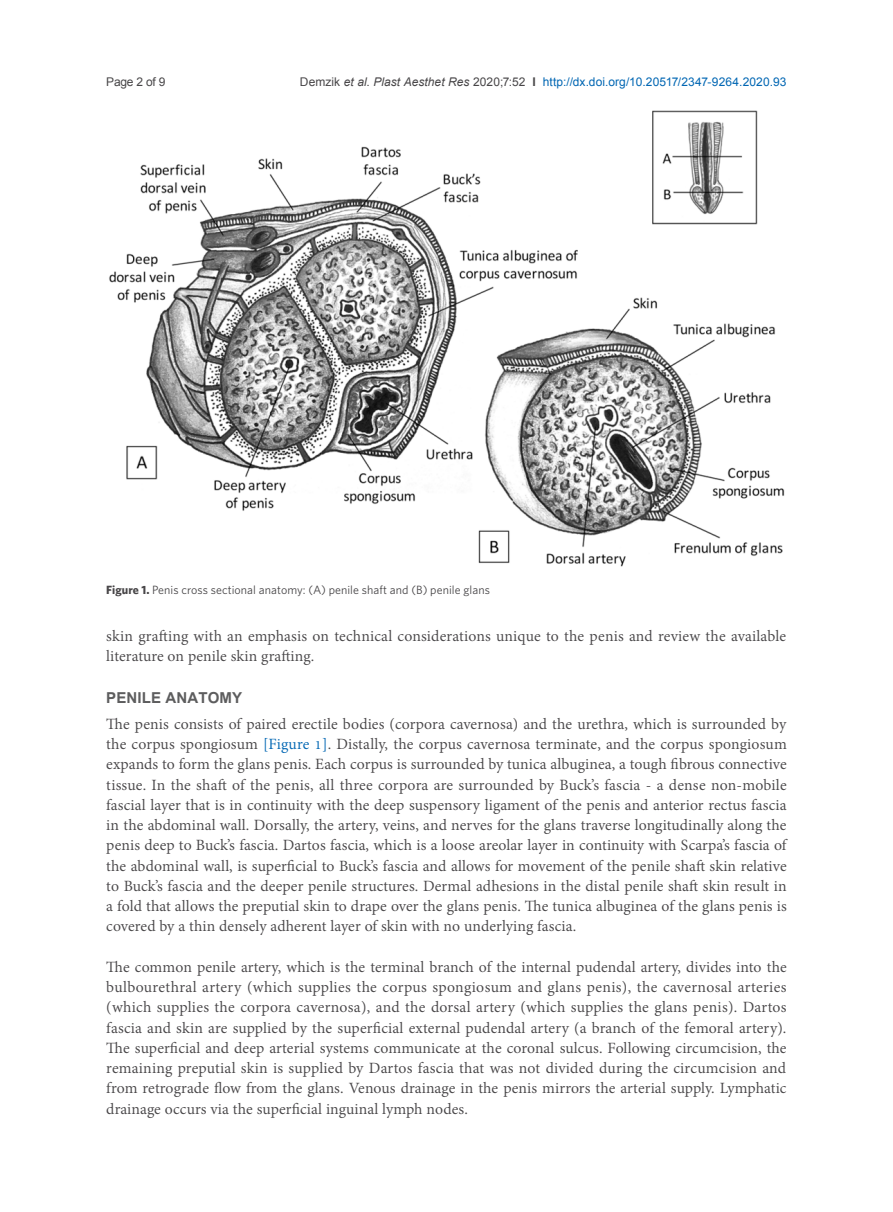
<style>
.page{position:relative;width:893px;height:1212px;background:#fff}
.page>*{position:absolute;margin:0;border:0;box-sizing:border-box;transform-origin:0 0}
.正文{font:700 21px "Utsaah";letter-spacing:.005em;color:#5d5d5e}
.正文-2{font:19.2px/20.2px "Adobe Thai";letter-spacing:.005em;color:#484648;text-align:justify}
.t1{font:12px "Arial";letter-spacing:.01em;color:#0166b3}
.正文-3{font:12px "Whitney";letter-spacing:.005em;color:#484648}
.t2{font:12px "Arial";letter-spacing:-.025em;color:#484648}
.s1{color:#484648}
.s2{font-style:italic;color:#484648}
.s3{font-weight:700;color:#484648}
.s4{font-weight:700}
.s5{color:#0166b3}
</style>
<div class="page">
<img style="left:109px;top:110px;width:676px;height:457px">
<p class="t2" style="left:106px;top:73px;width:61px">Page 2 of 9</p>
<p class="t1" style="left:300px;top:73px;width:488px"><span class="s1">Demzik</span> <span class="s2">et al</span><span class="s1">.</span> <span class="s2">Plast Aesthet Res</span> <span class="s1">2020;7:52</span> <span class="s3">I</span> http://dx.doi.org/10.20517/2347-9264.2020.93</p>
<p class="正文-3" style="left:106px;top:583px;width:385px"><span class="s4">Figure 1.</span> Penis cross sectional anatomy: (A) penile shaft and (B) penile glans</p>
<p class="正文-2" style="left:106px;top:624px;width:681px">skin grafting with an emphasis on technical considerations unique to the penis and review the available literature on penile skin grafting.</p>
<p class="正文" style="left:106px;top:687px;width:137px">PENILE ANATOMY</p>
<p class="正文-2" style="left:106px;top:712px;width:682px">The penis consists of paired erectile bodies (corpora cavernosa) and the urethra, which is surrounded by the corpus spongiosum <span class="s5">[Figure 1]</span>. Distally, the corpus cavernosa terminate, and the corpus spongiosum expands to form the glans penis. Each corpus is surrounded by tunica albuginea, a tough fibrous connective tissue. In the shaft of the penis, all three corpora are surrounded by Buck’s fascia - a dense non-mobile fascial layer that is in continuity with the deep suspensory ligament of the penis and anterior rectus fascia in the abdominal wall. Dorsally, the artery, veins, and nerves for the glans traverse longitudinally along the penis deep to Buck’s fascia. Dartos fascia, which is a loose areolar layer in continuity with Scarpa’s fascia of the abdominal wall, is superficial to Buck’s fascia and allows for movement of the penile shaft skin relative to Buck’s fascia and the deeper penile structures. Dermal adhesions in the distal penile shaft skin result in a fold that allows the preputial skin to drape over the glans penis. The tunica albuginea of the glans penis is covered by a thin densely adherent layer of skin with no underlying fascia.</p>
<p class="正文-2" style="left:106px;top:955px;width:682px">The common penile artery, which is the terminal branch of the internal pudendal artery, divides into the bulbourethral artery (which supplies the corpus spongiosum and glans penis), the cavernosal arteries (which supplies the corpora cavernosa), and the dorsal artery (which supplies the glans penis). Dartos fascia and skin are supplied by the superficial external pudendal artery (a branch of the femoral artery).<br>The superficial and deep arterial systems communicate at the coronal sulcus. Following circumcision, the remaining preputial skin is supplied by Dartos fascia that was not divided during the circumcision and from retrograde flow from the glans. Venous drainage in the penis mirrors the arterial supply. Lymphatic drainage occurs via the superficial inguinal lymph nodes.</p>
</div>
